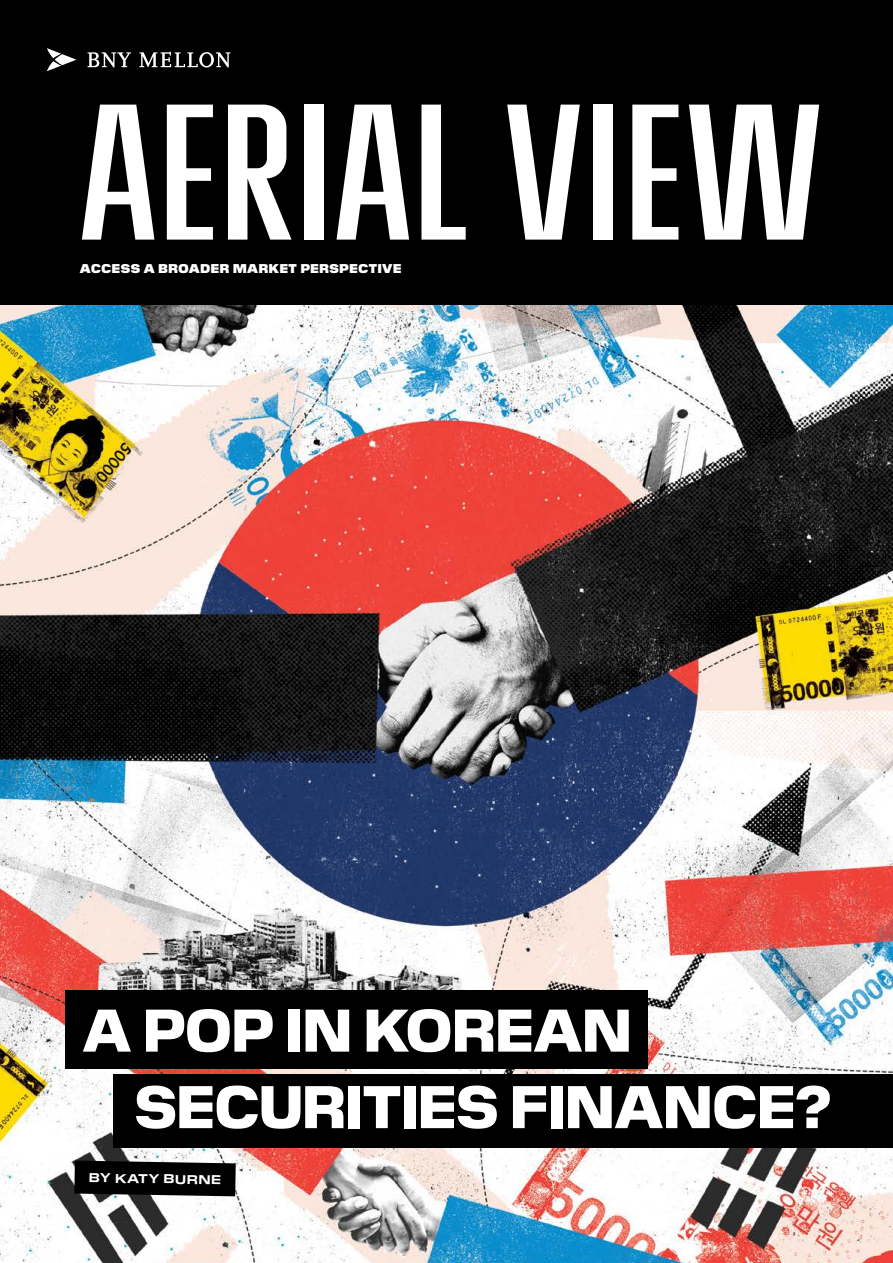
<style>
.page{position:relative;width:893px;height:1263px;background:#fff}
.page>*{position:absolute;margin:0;border:0;box-sizing:border-box;transform-origin:0 0}
._01_-_Header_Extende{font:800 60px "Pilat";color:#fff}
._01_-_Suheaders{font:900 12.75px "Pilat";letter-spacing:.05em;color:#fff}
._01_-_Suheaders-2{font:700 12.75px "Pilat Wide";color:#fff}
</style>
<div class="page">
<img style="left:0;top:305px;width:893px;height:958px">
<div style="left:0;top:0;width:893px;height:305px;background:#000"></div>
<svg style="left:82px;top:105px;width:72px;height:135px"></svg>
<svg style="left:167px;top:105px;width:46px;height:135px"></svg>
<svg style="left:228px;top:105px;width:64px;height:135px"></svg>
<div style="left:305px;top:105px;width:19px;height:135px;background:#fff"></div>
<svg style="left:337px;top:105px;width:72px;height:135px"></svg>
<svg style="left:421px;top:105px;width:45px;height:135px"></svg>
<svg style="left:507px;top:105px;width:73px;height:135px"></svg>
<div style="left:593px;top:105px;width:20px;height:135px;background:#fff"></div>
<svg style="left:632px;top:105px;width:46px;height:135px"></svg>
<svg style="left:689px;top:105px;width:130px;height:135px"></svg>
<svg style="left:88px;top:52px;width:142px;height:16px"></svg>
<svg style="left:47px;top:48px;width:29px;height:23px"></svg>
<div style="left:66px;top:990px;width:582px;height:78px;background:#000"></div>
<svg style="left:74px;top:1160px;width:162px;height:36px;background:#111"></svg>
<div style="left:114px;top:1074px;width:779px;height:74px;background:#000"></div>
<p class="_01_-_Suheaders" style="left:80px;top:259px;width:323px">ACCESS A BROADER MARKET PERSPECTIVE</p>
<p class="_01_-_Header_Extende" style="left:82px;top:987px;width:550px">A POP IN KOREAN</p>
<p class="_01_-_Header_Extende" style="left:135px;top:1063px;width:698px">SECURITIES FINANCE?</p>
<p class="_01_-_Suheaders-2" style="left:89px;top:1168px;width:134px;rotate:1deg">BY KATY BURNE</p>
</div>
